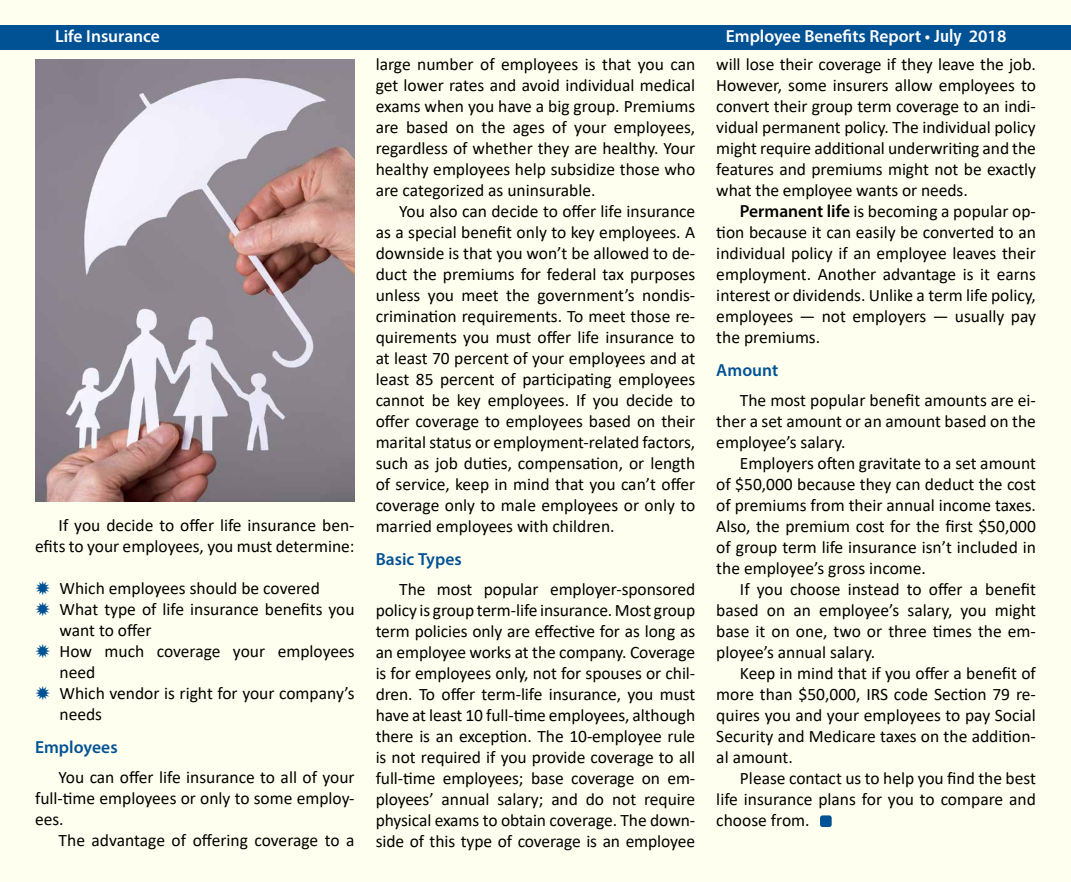
<style>
.page{position:relative;width:1071px;height:882px;background:#fff}
.page>*{position:absolute;margin:0;border:0;box-sizing:border-box;transform-origin:0 0}
.t1{font:17.5px/21px "Calibri";color:#000;text-align:justify}
.t2{font:600 17.5px "Myriad Pro";color:#fff}
.t3{font:600 17.5px "Myriad Pro";letter-spacing:.005em;color:#005295}
.s1{font-family:"Humanist 777 BT Bold Condensed B";font-weight:400}
.s2{font-family:"Myriad Pro";font-weight:600}
</style>
<div class="page">
<div style="left:1px;top:1px;width:1070px;height:881px;background:#fffff0"></div>
<div style="left:0;top:25px;width:1071px;height:24px;background:#005295"></div>
<div style="left:820px;top:815px;width:12px;height:12px;background:#005295;border-radius:3px"></div>
<img style="left:35px;top:59px;width:320px;height:443px">
<p class="t2" style="left:55px;top:25px;width:106px">Life Insurance</p>
<p class="t2" style="left:726px;top:25px;width:282px">Employee Benefits Report • <span class="s1">July</span> 2018</p>
<p class="t1" style="left:35px;top:514px;width:321px;text-align:right">If you decide to offer life insurance ben&shy;efits to your employees, you must determine:</p>
<p class="t1" style="left:60px;top:577px;width:297px;text-align:left">Which employees should be covered<br>What type of life insurance benefits you want to offer<br>How much coverage your employees need<br>Which vendor is right for your company’s needs</p>
<p class="t3" style="left:35px;top:736px;width:84px">Employees</p>
<p class="t1" style="left:35px;top:766px;width:321px;text-indent:24px">You can offer life insurance to all of your full-time employees or only to some employ&shy;ees.</p>
<p class="t1" style="left:59px;top:829px;width:298px">The advantage of offering coverage to a</p>
<p class="t1" style="left:376px;top:53px;width:321px">large number of employees is that you can get lower rates and avoid individual medical exams when you have a big group. Premiums are based on the ages of your employees, regardless of whether they are healthy. Your healthy employees help subsidize those who are categorized as uninsurable.</p>
<p class="t1" style="left:376px;top:200px;width:321px;text-indent:24px">You also can decide to offer life insurance as a special benefit only to key employees. A downside is that you won’t be allowed to de&shy;duct the premiums for federal tax purposes unless you meet the government’s nondis&shy;crimination requirements. To meet those re&shy;quirements you must offer life insurance to at least 70 percent of your employees and at least 85 percent of participating employees cannot be key employees. If you decide to offer coverage to employees based on their marital status or employment-related factors, such as job duties, compensation, or length of service, keep in mind that you can’t offer coverage only to male employees or only to married employees with children.</p>
<p class="t3" style="left:376px;top:548px;width:88px">Basic Types</p>
<p class="t1" style="left:376px;top:578px;width:321px;text-indent:24px">The most popular employer-sponsored policy is group term-life insurance. Most group term policies only are effective for as long as an employee works at the company. Coverage is for employees only, not for spouses or chil&shy;dren. To offer term-life insurance, you must have at least 10 full-time employees, although there is an exception. The 10-employee rule is not required if you provide coverage to all full-time employees; base coverage on em&shy;ployees’ annual salary; and do not require physical exams to obtain coverage. The down&shy;side of this type of coverage is an employee</p>
<p class="t1" style="left:716px;top:53px;width:321px">will lose their coverage if they leave the job.<br>However, some insurers allow employees to convert their group term coverage to an indi&shy;vidual permanent policy. The individual policy might require additional underwriting and the features and premiums might not be exactly what the employee wants or needs.</p>
<p class="t1" style="left:716px;top:200px;width:321px;text-indent:24px"><span class="s2">Permanent life</span> is becoming a popular op&shy;tion because it can easily be converted to an individual policy if an employee leaves their employment. Another advantage is it earns interest or dividends. Unlike a term life policy, employees — not employers — usually pay the premiums.</p>
<p class="t3" style="left:716px;top:359px;width:64px">Amount</p>
<p class="t1" style="left:716px;top:389px;width:321px;text-indent:24px">The most popular benefit amounts are ei&shy;ther a set amount or an amount based on the employee’s salary.</p>
<p class="t1" style="left:716px;top:452px;width:321px;text-indent:24px">Employers often gravitate to a set amount of $50,000 because they can deduct the cost of premiums from their annual income taxes.<br>Also, the premium cost for the first $50,000 of group term life insurance isn’t included in the employee’s gross income.</p>
<p class="t1" style="left:716px;top:578px;width:321px;text-indent:24px">If you choose instead to offer a benefit based on an employee’s salary, you might base it on one, two or three times the em&shy;ployee’s annual salary.</p>
<p class="t1" style="left:716px;top:662px;width:321px;text-indent:24px">Keep in mind that if you offer a benefit of more than $50,000, IRS code Section 79 re&shy;quires you and your employees to pay Social Security and Medicare taxes on the addition&shy;al amount.</p>
<p class="t1" style="left:716px;top:767px;width:321px;text-indent:24px">Please contact us to help you find the best life insurance plans for you to compare and choose from.</p>
</div>
